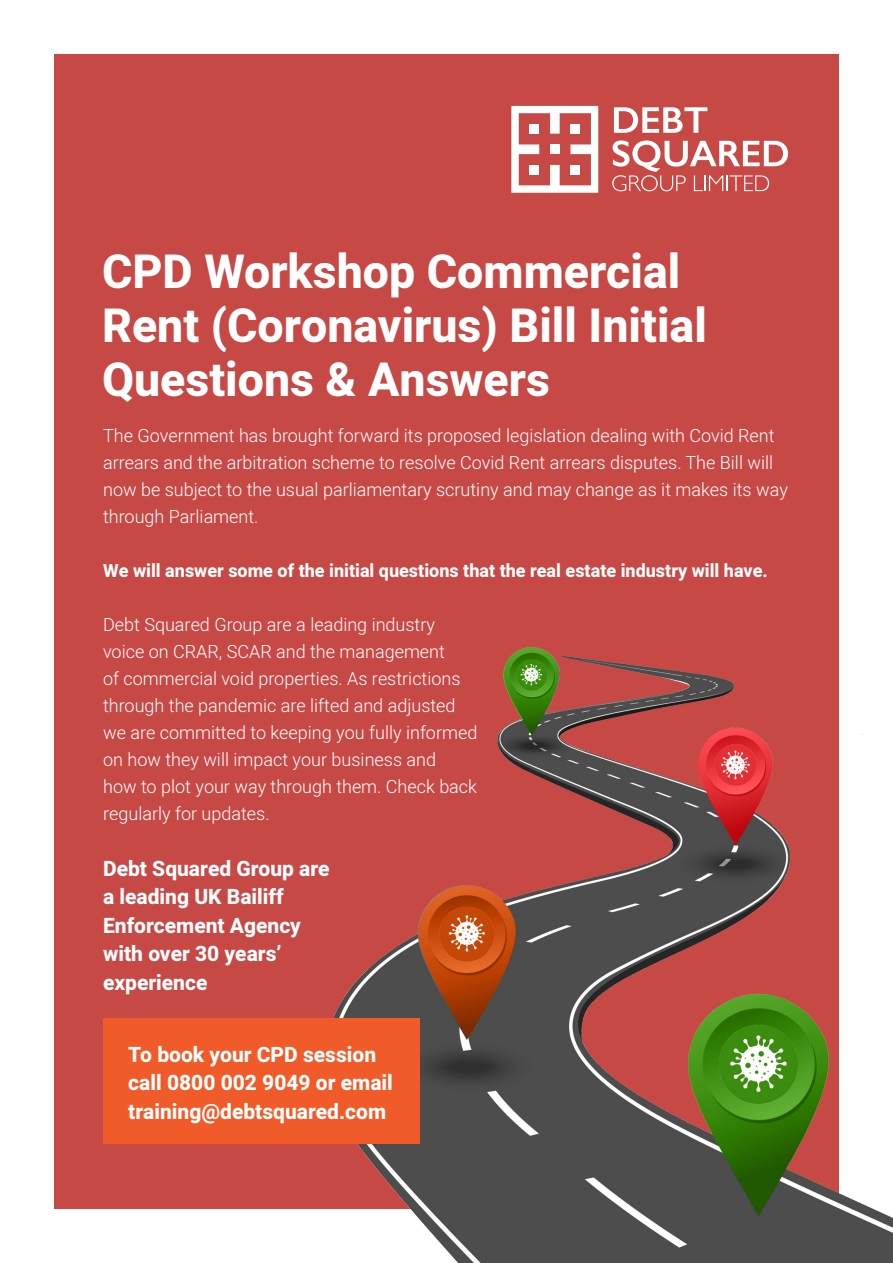
<style>
.page{position:relative;width:893px;height:1263px;background:#fff}
.page>*{position:absolute;margin:0;border:0;box-sizing:border-box;transform-origin:0 0}
.t1{font:800 46.5px/54px "Heebo";color:#fff}
.t2{font:800 21px/28.5px "Heebo";color:#fff}
.t3{font:300 18px/27px "Heebo";color:#fff}
.t4{font:800 18px "Heebo";color:#fff}
</style>
<div class="page">
<div style="left:54px;top:54px;width:785px;height:1155px;background:#c74946"></div>
<img style="left:333px;top:647px;width:560px;height:616px">
<svg style="left:614px;top:107px;width:93px;height:26px"></svg>
<svg style="left:612px;top:140px;width:176px;height:51px"></svg>
<svg style="left:511px;top:106px;width:87px;height:87px"></svg>
<div style="left:103px;top:1018px;width:316px;height:126px;background:#f15b29"></div>
<p class="t1" style="left:102px;top:245px;width:606px">CPD Workshop Commercial<br>Rent (Coronavirus) Bill Initial<br>Questions &amp; Answers</p>
<p class="t3" style="left:103px;top:422px;width:686px">The Government has brought forward its proposed legislation dealing with Covid Rent arrears and the arbitration scheme to resolve Covid Rent arrears disputes. The Bill will now be subject to the usual parliamentary scrutiny and may change as it makes its way through Parliament.</p>
<p class="t4" style="left:103px;top:558px;width:666px">We will answer some of the initial questions that the real estate industry will have.</p>
<p class="t3" style="left:103px;top:611px;width:376px">Debt Squared Group are a leading industry voice on CRAR, SCAR and the management<br>of commercial void properties. As restrictions through the pandemic are lifted and adjusted we are committed to keeping you fully informed on how they will impact your business and<br>how to plot your way through them. Check back regularly for updates.</p>
<p class="t2" style="left:103px;top:854px;width:228px">Debt Squared Group are a leading UK Bailiff<br>Enforcement Agency with over 30 years’ experience</p>
<p class="t2" style="left:128px;top:1041px;width:266px">To book your CPD session call 0800 002 9049 or email training@debtsquared.com</p>
</div>
